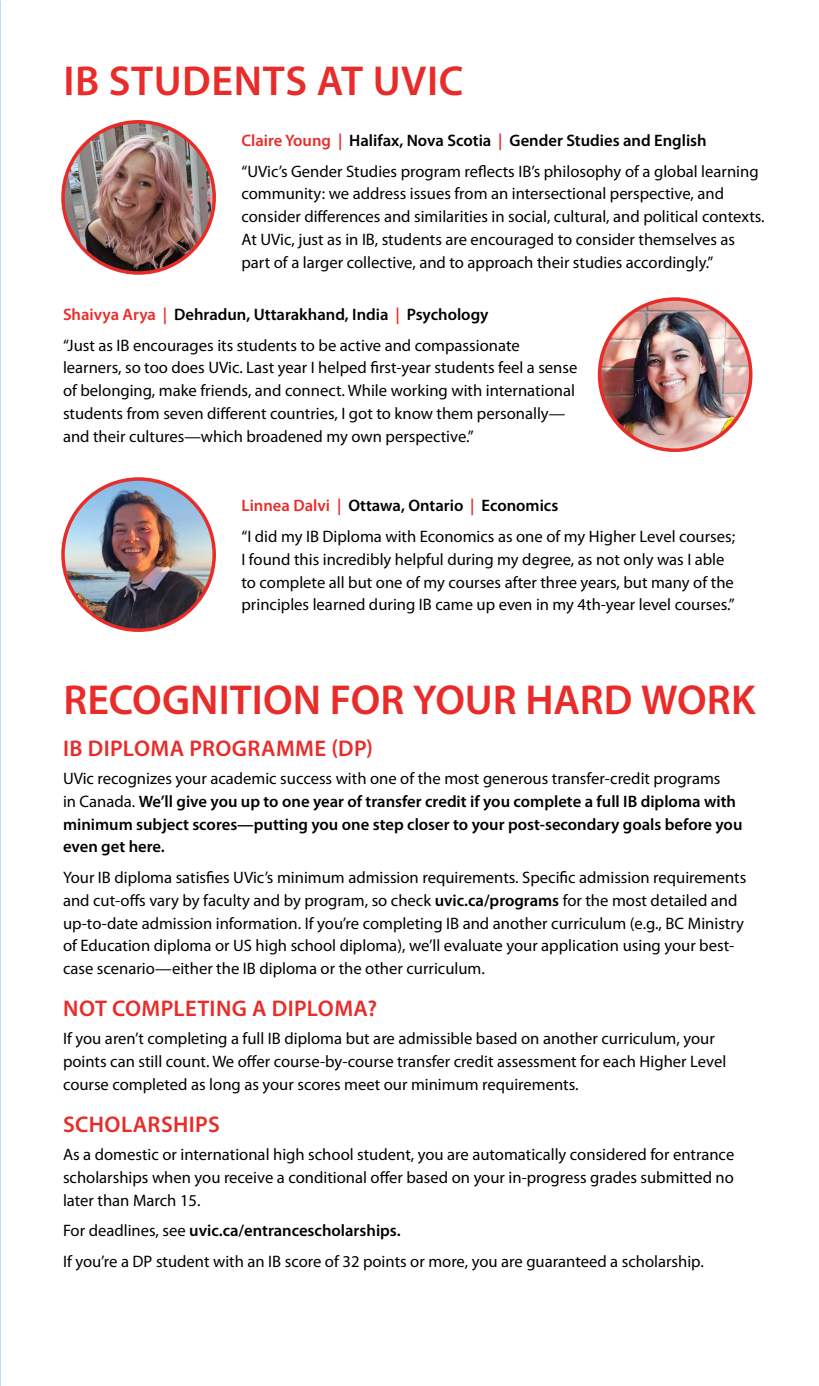
<style>
.page{position:relative;width:819px;height:1386px;background:#fff}
.page>*{position:absolute;margin:0;border:0;box-sizing:border-box;transform-origin:0 0}
.SUBHEAD_Blue{font:600 42px "Myriad Pro";letter-spacing:.005em;color:#e82c2a}
.SUBHEAD_Small_Caps_D{font:600 22.75px "Myriad Pro";letter-spacing:.015em;color:#e82c2a}
.PARAGRAPH_Black_9_5{font:16.62px/22.8px "Myriad Pro";color:#000}
.PARAGRAPH_Black_9_5-2{font:600 16.62px/22.8px "Myriad Pro";color:#000}
.s1{color:#e82c2a}
.s2{font-weight:400}
.s3{font-weight:600}
</style>
<div class="page">
<hr style="left:818px;top:0;width:1px;height:1386px;background:#002957">
<img style="left:63px;top:122px;width:151px;height:151px;border-radius:76px">
<div style="left:61px;top:120px;width:155px;height:155px;border:4px solid #e82c2a;border-radius:50%"></div>
<img style="left:600px;top:299px;width:151px;height:151px;border-radius:76px">
<div style="left:598px;top:297px;width:154px;height:155px;border:4px solid #e82c2a;border-radius:50%"></div>
<img style="left:63px;top:479px;width:151px;height:151px;border-radius:76px">
<div style="left:61px;top:477px;width:155px;height:155px;border:4px solid #e82c2a;border-radius:50%"></div>
<h1 class="SUBHEAD_Blue" style="left:63px;top:54px;width:402px">IB STUDENTS AT UVIC</h1>
<p class="PARAGRAPH_Black_9_5-2" style="left:242px;top:129px;width:467px"><span class="s1">Claire Young |</span> Halifax, Nova Scotia <span class="s1">|</span> Gender Studies and English</p>
<p class="PARAGRAPH_Black_9_5" style="left:242px;top:159px;width:525px">“UVic’s Gender Studies program reflects IB’s philosophy of a global learning community: we address issues from an intersectional perspective, and consider differences and similarities in social, cultural, and political contexts.<br>At UVic, just as in IB, students are encouraged to consider themselves as part of a larger collective, and to approach their studies accordingly.”</p>
<p class="PARAGRAPH_Black_9_5-2" style="left:63px;top:303px;width:427px"><span class="s1">Shaivya Arya |</span> Dehradun, Uttarakhand, India <span class="s1">|</span> Psychology</p>
<p class="PARAGRAPH_Black_9_5" style="left:63px;top:333px;width:516px">“Just as IB encourages its students to be active and compassionate learners, so too does UVic. Last year I helped first-year students feel a sense of belonging, make friends, and connect. While working with international students from seven different countries, I got to know them personally— and their cultures—which broadened my own perspective.”</p>
<p class="PARAGRAPH_Black_9_5-2" style="left:242px;top:494px;width:318px"><span class="s1">Linnea Dalvi |</span> Ottawa, Ontario <span class="s1">|</span> Economics</p>
<p class="PARAGRAPH_Black_9_5" style="left:242px;top:525px;width:495px">“I did my IB Diploma with Economics as one of my Higher Level courses; I found this incredibly helpful during my degree, as not only was I able to complete all but one of my courses after three years, but many of the principles learned during IB came up even in my 4th-year level courses.”</p>
<h1 class="SUBHEAD_Blue" style="left:63px;top:673px;width:694px">RECOGNITION FOR YOUR HARD WORK</h1>
<h2 class="SUBHEAD_Small_Caps_D" style="left:63px;top:734px;width:311px">IB DIPLOMA PROGRAMME (DP)</h2>
<p class="PARAGRAPH_Black_9_5-2" style="left:63px;top:767px;width:681px"><span class="s2">UVic recognizes your academic success with one of the most generous transfer-credit programs<br>in Canada.</span> We’ll give you up to one year of transfer credit if you complete a full IB diploma with minimum subject scores—putting you one step closer to your post-secondary goals before you even get here.</p>
<p class="PARAGRAPH_Black_9_5" style="left:63px;top:866px;width:685px">Your IB diploma satisfies UVic’s minimum admission requirements. Specific admission requirements and cut-offs vary by faculty and by program, so check <span class="s3">uvic.ca/programs</span> for the most detailed and up-to-date admission information. If you’re completing IB and another curriculum (e.g., BC Ministry of Education diploma or US high school diploma), we’ll evaluate your application using your best&shy;case scenario—either the IB diploma or the other curriculum.</p>
<h2 class="SUBHEAD_Small_Caps_D" style="left:63px;top:994px;width:315px">NOT COMPLETING A DIPLOMA?</h2>
<p class="PARAGRAPH_Black_9_5" style="left:63px;top:1027px;width:665px">If you aren’t completing a full IB diploma but are admissible based on another curriculum, your points can still count. We offer course-by-course transfer credit assessment for each Higher Level course completed as long as your scores meet our minimum requirements.</p>
<h2 class="SUBHEAD_Small_Caps_D" style="left:63px;top:1110px;width:158px">SCHOLARSHIPS</h2>
<p class="PARAGRAPH_Black_9_5" style="left:63px;top:1143px;width:673px;text-align:justify">As a domestic or international high school student, you are automatically considered for entrance scholarships when you receive a conditional offer based on your in-progress grades submitted no later than March 15.</p>
<p class="PARAGRAPH_Black_9_5-2" style="left:63px;top:1219px;width:339px"><span class="s2">For deadlines, see</span> uvic.ca/entrancescholarships.</p>
<p class="PARAGRAPH_Black_9_5" style="left:63px;top:1250px;width:642px">If you’re a DP student with an IB score of 32 points or more, you are guaranteed a scholarship.</p>
</div>
